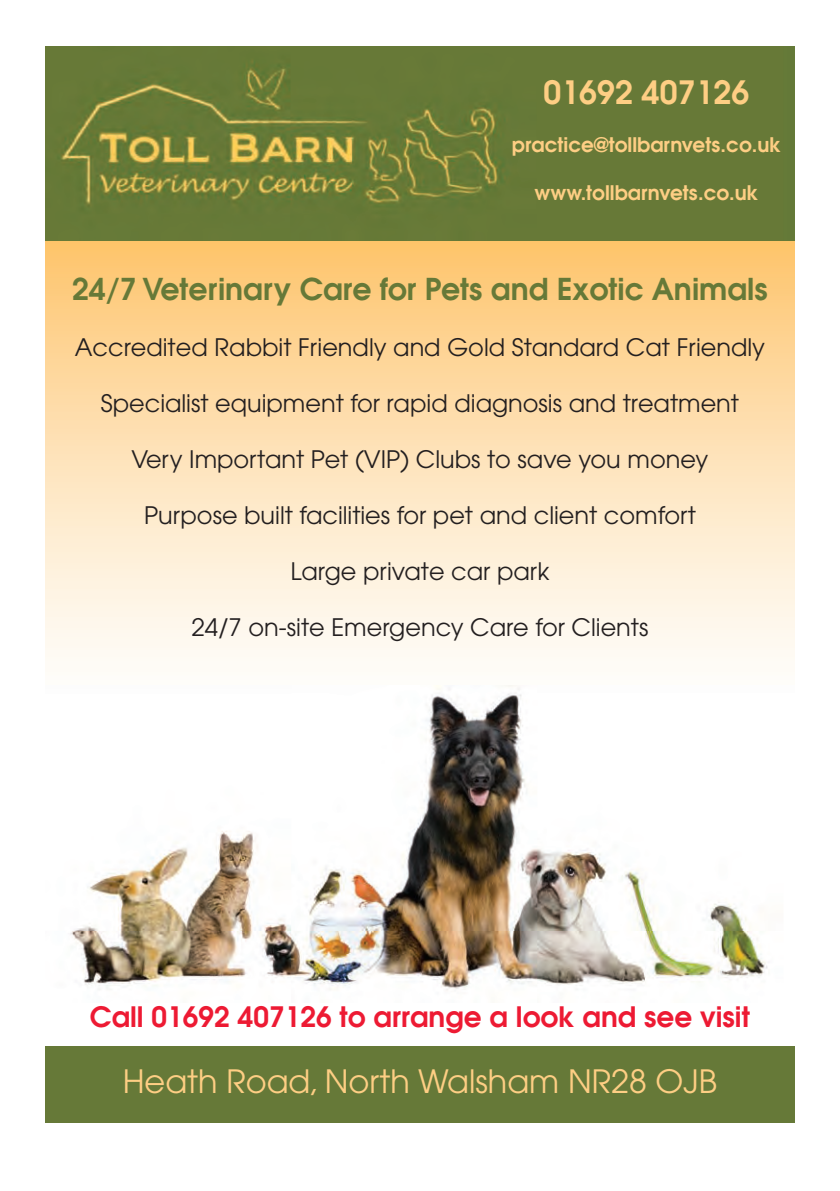
<style>
.page{position:relative;width:840px;height:1191px;background:#fff}
.page>*{position:absolute;margin:0;border:0;box-sizing:border-box;transform-origin:0 0}
.t1{font:32px "Avant Garde";color:#fece84}
.t2{font:600 32px "Avant Garde";color:#fece84}
.t3{font:600 30px "Avant Garde";color:#667938}
.t4{font:600 28px "Avant Garde";color:#ed1a33}
.t5{font:24px "Avant Garde";color:#231f20}
.t6{font:600 20px "Avant Garde";color:#fece84}
</style>
<div class="page">
<img style="left:45px;top:241px;width:749px;height:418px">
<img style="left:70px;top:685px;width:698px;height:306px">
<div style="left:45px;top:1046px;width:749px;height:77px;background:#667938"></div>
<img style="left:45px;top:46px;width:749px;height:195px">
<h1 class="t2" style="left:543px;top:74px;width:207px">01692 407126</h1>
<p class="t6" style="left:511px;top:133px;width:270px">practice@tollbarnvets.co.uk</p>
<p class="t6" style="left:534px;top:181px;width:225px">www.tollbarnvets.co.uk</p>
<p class="t3" style="left:72px;top:272px;width:696px">24/7 Veterinary Care for Pets and Exotic Animals</p>
<p class="t5" style="left:75px;top:338px;width:691px">Accredited Rabbit Friendly and Gold Standard Cat Friendly</p>
<p class="t5" style="left:101px;top:394px;width:639px">Specialist equipment for rapid diagnosis and treatment</p>
<p class="t5" style="left:131px;top:450px;width:578px">Very Important Pet (VIP) Clubs to save you money</p>
<p class="t5" style="left:144px;top:506px;width:553px">Purpose built facilities for pet and client comfort</p>
<p class="t5" style="left:290px;top:562px;width:260px">Large private car park</p>
<p class="t5" style="left:191px;top:618px;width:458px">24/7 on-site Emergency Care for Clients</p>
<p class="t4" style="left:90px;top:1000px;width:661px">Call 01692 407126 to arrange a look and see visit</p>
<h1 class="t1" style="left:123px;top:1069px;width:595px">Heath Road, North Walsham NR28 OJB</h1>
</div>
